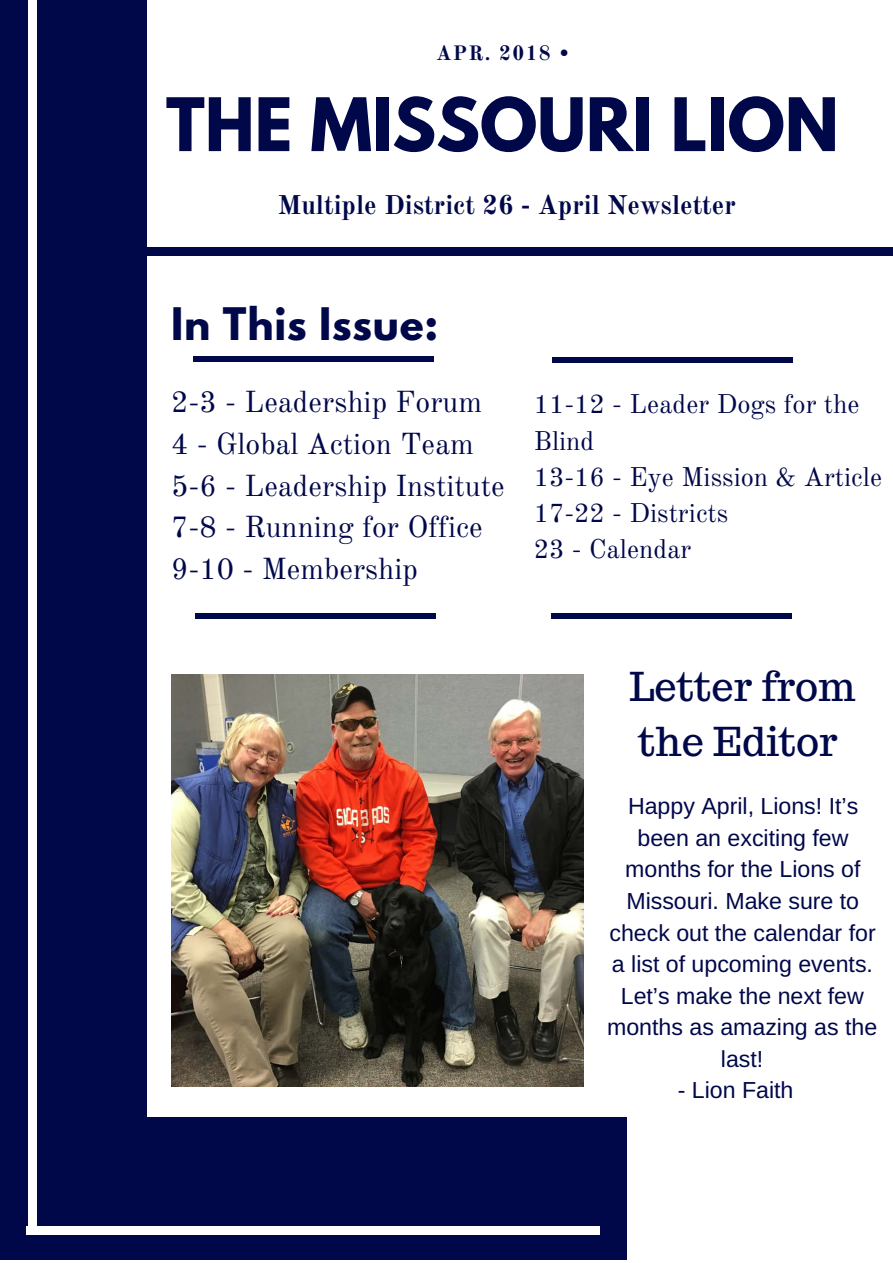
<style>
.page{position:relative;width:893px;height:1263px;background:#fff}
.page>*{position:absolute;margin:0;border:0;box-sizing:border-box;transform-origin:0 0}
.t1{font:700 65.25px "League Spartan";color:#00084a}
.t2{font:39.75px/55.2px "Trocchi";color:#00084a}
.t3{font:700 39.75px "League Spartan";letter-spacing:.02em;color:#00084a}
.t4{font:29.85px/41.7px "Old Standard TT";color:#00084a}
.t5{font:26.55px/36px "Old Standard TT";color:#00084a}
.t6{font:700 26.55px "Old Standard TT";color:#00084a}
.t7{font:23.25px/31.5px "Arimo";color:#00084a;text-align:center}
.t8{font:700 20.4px "Old Standard TT";letter-spacing:.07em;color:#00084a}
</style>
<div class="page">
<div style="left:193px;top:356px;width:240px;height:6px;background:#00084a"></div>
<div style="left:195px;top:613px;width:240px;height:5px;background:#00084a"></div>
<div style="left:551px;top:613px;width:240px;height:5px;background:#00084a"></div>
<div style="left:552px;top:357px;width:240px;height:6px;background:#00084a"></div>
<div style="left:0;top:1117px;width:627px;height:143px;background:#00084a"></div>
<div style="left:0;top:0;width:146px;height:1186px;background:#00084a"></div>
<div style="left:119px;top:247px;width:337px;height:9px;background:#00084a"></div>
<div style="left:455px;top:247px;width:337px;height:9px;background:#00084a"></div>
<div style="left:791px;top:247px;width:102px;height:9px;background:#00084a"></div>
<div style="left:29px;top:0;width:8px;height:49px;background:#fff"></div>
<div style="left:29px;top:1182px;width:8px;height:49px;background:#fff"></div>
<div style="left:29px;top:47px;width:8px;height:337px;background:#fff"></div>
<div style="left:29px;top:384px;width:8px;height:337px;background:#fff"></div>
<div style="left:29px;top:720px;width:8px;height:337px;background:#fff"></div>
<div style="left:29px;top:1056px;width:8px;height:128px;background:#fff"></div>
<div style="left:26px;top:1226px;width:49px;height:8px;background:#fff"></div>
<div style="left:551px;top:1226px;width:49px;height:8px;background:#fff"></div>
<div style="left:74px;top:1226px;width:337px;height:8px;background:#fff"></div>
<div style="left:410px;top:1226px;width:142px;height:8px;background:#fff"></div>
<img style="left:171px;top:675px;width:412px;height:412px">
<p class="t8" style="left:436px;top:41px;width:135px">APR. 2018 •</p>
<h1 class="t1" style="left:166px;top:92px;width:674px">THE MISSOURI LION</h1>
<p class="t6" style="left:278px;top:189px;width:460px">Multiple District 26 - April Newsletter</p>
<h2 class="t3" style="left:171px;top:305px;width:269px">In This Issue:</h2>
<p class="t4" style="left:171px;top:382px;width:335px">2-3 - Leadership Forum<br>4 - Global Action Team<br>5-6 - Leadership Institute<br>7-8 - Running for Office<br>9-10 - Membership</p>
<p class="t5" style="left:534px;top:387px;width:350px">11-12 - Leader Dogs for the<br>Blind<br>13-16 - Eye Mission &amp; Article<br>17-22 - Districts<br>23 - Calendar</p>
<h2 class="t2" style="left:629px;top:658px;width:228px">Letter from the Editor</h2>
<p class="t7" style="left:607px;top:790px;width:272px">Happy April, Lions! It’s been an exciting few months for the Lions of<br>Missouri. Make sure to check out the calendar for a list of upcoming events.<br>Let’s make the next few months as amazing as the last!</p>
<p class="t7" style="left:678px;top:1074px;width:117px">- Lion Faith</p>
</div>
